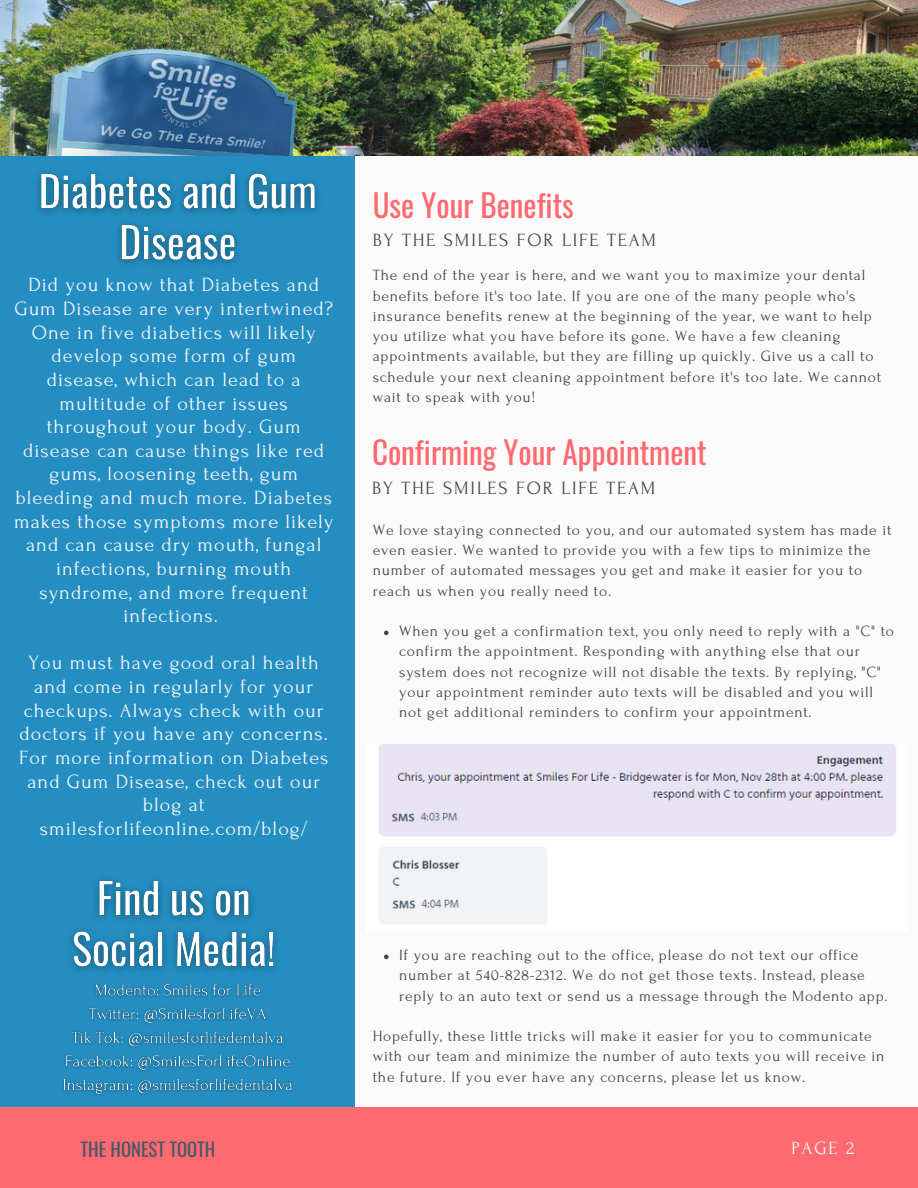
<style>
.page{position:relative;width:918px;height:1188px;background:#fafafa}
.page>*{position:absolute;margin:0;border:0;box-sizing:border-box;transform-origin:0 0}
.t1{font:31.2px "Oswald";color:#ff6970}
.t2{font:20.25px/23.7px "Forum";letter-spacing:.05em;color:#fafafa;text-align:center}
.t3{font:18.75px "Forum";letter-spacing:.1em;color:#414042}
.t4{font:18.6px "Oswald";color:#435967}
.t5{font:18.6px "Forum";color:#fafafa}
.t6{font:15.6px/20.2px "Forum";letter-spacing:.05em;color:#414042}
</style>
<div class="page">
<div style="left:0;top:155px;width:355px;height:967px;background:#248ec2"></div>
<div style="left:0;top:1107px;width:918px;height:81px;background:#ff6970"></div>
<img style="left:0;top:0;width:918px;height:155px">
<img style="left:26px;top:146px;width:303px;height:119px">
<img style="left:63px;top:992px;width:230px;height:103px">
<img style="left:70px;top:879px;width:207px;height:113px">
<svg style="left:384px;top:631px;width:5px;height:4px"></svg>
<svg style="left:384px;top:955px;width:5px;height:4px"></svg>
<img style="left:379px;top:745px;width:517px;height:164px">
<p class="t2" style="left:14px;top:273px;width:321px">Did you know that Diabetes and<br>Gum Disease are very intertwined?<br>One in five diabetics will likely develop some form of gum disease, which can lead to a multitude of other issues throughout your body. Gum disease can cause things like red gums, loosening teeth, gum bleeding and much more. Diabetes makes those symptoms more likely and can cause dry mouth, fungal infections, burning mouth syndrome, and more frequent infections.</p>
<p class="t2" style="left:19px;top:651px;width:311px">You must have good oral health and come in regularly for your checkups. Always check with our doctors if you have any concerns.<br>For more information on Diabetes and Gum Disease, check out our blog at smilesforlifeonline.com/blog/</p>
<h1 class="t1" style="left:373px;top:181px;width:203px">Use Your Benefits</h1>
<p class="t3" style="left:373px;top:230px;width:285px">BY THE SMILES FOR LIFE TEAM</p>
<p class="t6" style="left:373px;top:266px;width:510px">The end of the year is here, and we want you to maximize your dental benefits before it's too late. If you are one of the many people who's insurance benefits renew at the beginning of the year, we want to help you utilize what you have before its gone. We have a few cleaning appointments available, but they are filling up quickly. Give us a call to schedule your next cleaning appointment before it's too late. We cannot wait to speak with you!</p>
<h1 class="t1" style="left:372px;top:428px;width:336px">Confirming Your Appointment</h1>
<p class="t3" style="left:372px;top:478px;width:285px">BY THE SMILES FOR LIFE TEAM</p>
<p class="t6" style="left:373px;top:520px;width:520px">We love staying connected to you, and our automated system has made it even easier. We wanted to provide you with a few tips to minimize the number of automated messages you get and make it easier for you to reach us when you really need to.</p>
<p class="t6" style="left:399px;top:621px;width:496px">When you get a confirmation text, you only need to reply with a "C" to confirm the appointment. Responding with anything else that our system does not recognize will not disable the texts. By replying, "C" your appointment reminder auto texts will be disabled and you will not get additional reminders to confirm your appointment.</p>
<p class="t6" style="left:399px;top:945px;width:490px">If you are reaching out to the office, please do not text our office number at 540-828-2312. We do not get those texts. Instead, please reply to an auto text or send us a message through the Modento app.</p>
<p class="t6" style="left:373px;top:1026px;width:513px">Hopefully, these little tricks will make it easier for you to communicate with our team and minimize the number of auto texts you will receive in the future. If you ever have any concerns, please let us know.</p>
<p class="t4" style="left:81px;top:1135px;width:136px">THE HONEST TOOTH</p>
<p class="t5" style="left:791px;top:1138px;width:64px">PAGE 2</p>
</div>
